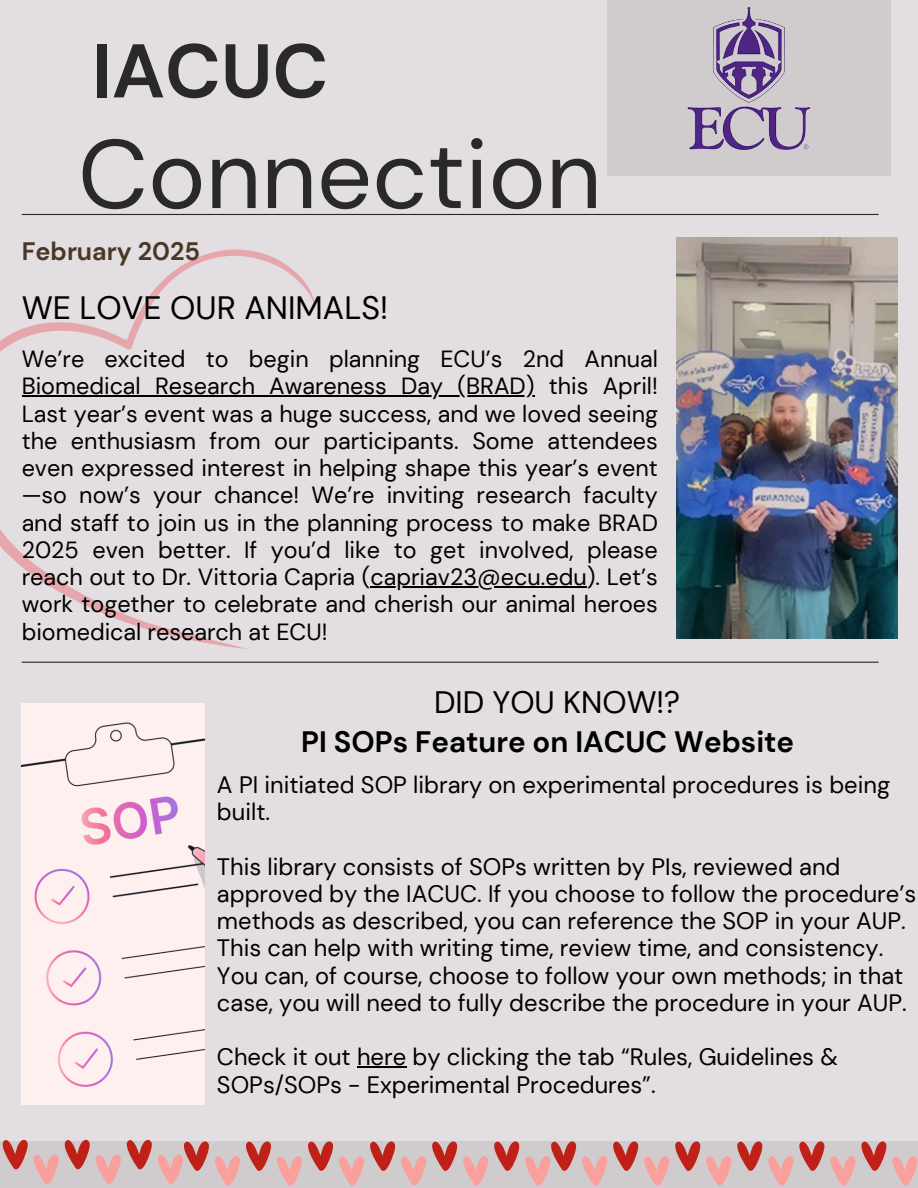
<style>
.page{position:relative;width:918px;height:1188px;background:#e3dee1}
.page>*{position:absolute;margin:0;border:0;box-sizing:border-box;transform-origin:0 0}
.t1{font:97.2px "DM Sans";color:#292927}
.t2{font:700 75.9px "DM Sans";color:#292927}
.t3{font:32.25px "DM Sans";color:#000}
.t4{font:30.9px "DM Sans";color:#000}
.t5{font:700 29.4px "DM Sans";color:#000}
.t6{font:700 25.2px "DM Sans";color:#493825}
.t7{font:23.7px/27.3px "DM Sans";color:#000}
.t8{font:23.4px/27.3px "DM Sans";color:#000;text-align:justify}
</style>
<div class="page">
<div style="left:607px;top:0;width:284px;height:176px;background:#d0ccce"></div>
<div style="left:0;top:1141px;width:918px;height:47px;background:#d0ccce"></div>
<hr style="left:22px;top:214px;width:857px;height:1px;background:#292927">
<hr style="left:22px;top:662px;width:857px;height:1px;background:#292927">
<img style="left:677px;top:237px;width:220px;height:402px">
<img style="left:22px;top:703px;width:182px;height:401px">
<img style="left:687px;top:7px;width:124px;height:143px">
<svg style="left:0;top:249px;width:316px;height:400px"></svg>
<svg style="left:2px;top:1140px;width:916px;height:46px"></svg>
<hr style="left:22px;top:396px;width:513px;height:1px;background:#000">
<hr style="left:371px;top:587px;width:216px;height:1px;background:#000">
<hr style="left:357px;top:1067px;width:49px;height:1px;background:#000">
<p class="t2" style="left:92px;top:22px;width:238px">IACUC</p>
<p class="t1" style="left:78px;top:112px;width:525px">Connection</p>
<h5 class="t6" style="left:22px;top:235px;width:180px">February 2025</h5>
<p class="t3" style="left:22px;top:287px;width:368px">WE LOVE OUR ANIMALS!</p>
<p class="t8" style="left:22px;top:345px;width:638px">We’re excited to begin planning ECU’s 2nd Annual</p>
<h3 class="t8" style="left:22px;top:373px;width:638px">Biomedical Research Awareness Day (BRAD) this April!<br>Last year’s event was a huge success, and we loved seeing the enthusiasm from our participants. Some attendees even expressed interest in helping shape this year’s event —so now’s your chance! We’re inviting research faculty and staff to join us in the planning process to make BRAD 2025 even better. If you’d like to get involved, please reach out to Dr. Vittoria Capria (capriav23@ecu.edu). Let’s</h3>
<p class="t8" style="left:22px;top:591px;width:638px">work together to celebrate and cherish our animal heroes biomedical research at ECU!</p>
<p class="t4" style="left:434px;top:682px;width:248px">DID YOU KNOW!?</p>
<p class="t5" style="left:301px;top:723px;width:494px">PI SOPs Feature on IACUC Website</p>
<p class="t7" style="left:217px;top:771px;width:675px">A PI initiated SOP library on experimental procedures is being built.</p>
<p class="t7" style="left:217px;top:853px;width:701px">This library consists of SOPs written by PIs, reviewed and approved by the IACUC. If you choose to follow the procedure’s methods as described, you can reference the SOP in your AUP.<br>This can help with writing time, review time, and consistency.</p>
<h3 class="t7" style="left:217px;top:962px;width:691px">You can, of course, choose to follow your own methods; in that case, you will need to fully describe the procedure in your AUP.</h3>
<p class="t7" style="left:217px;top:1044px;width:622px">Check it out here by clicking the tab “Rules, Guidelines &amp;<br>SOPs/SOPs - Experimental Procedures”.</p>
</div>
